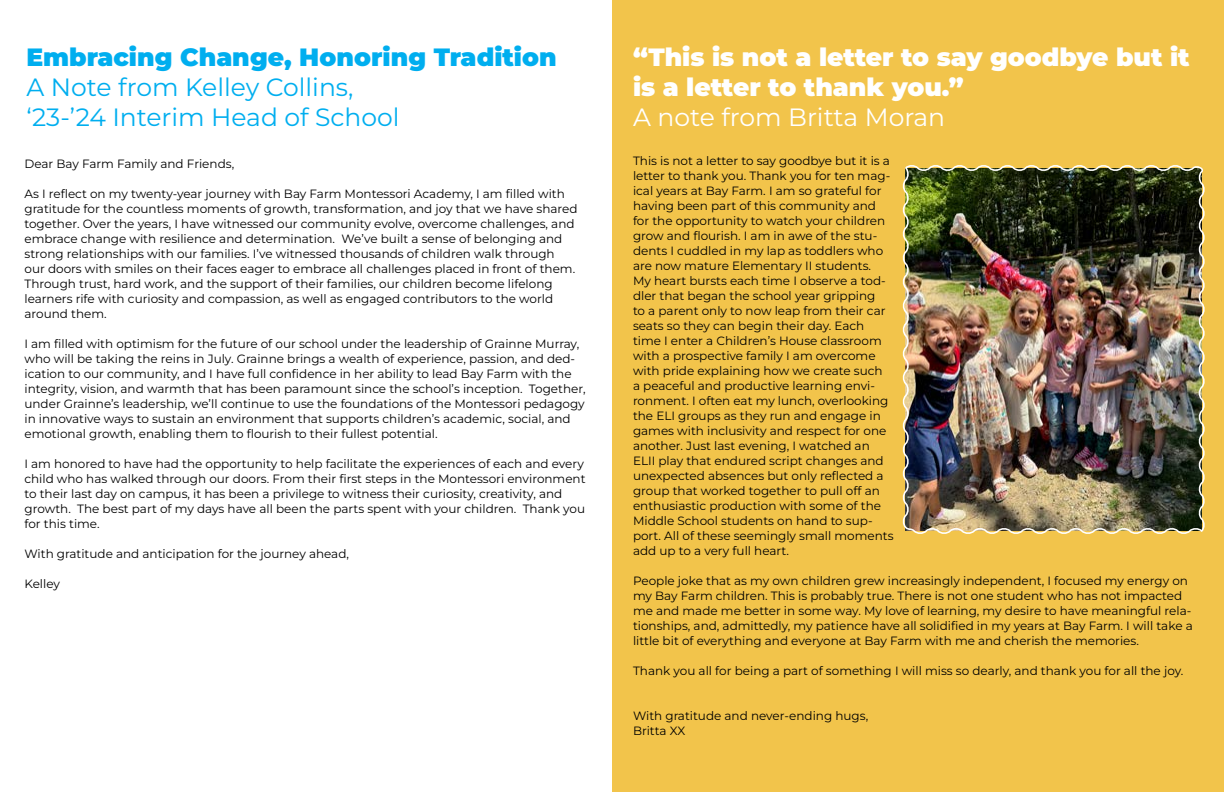
<style>
.page{position:relative;width:1224px;height:792px;background:#fff}
.page>*{position:absolute;margin:0;border:0;box-sizing:border-box;transform-origin:0 0}
.t1{font:900 25px/30px "Montserrat";color:#fff}
.t2{font:25px/30px "Montserrat";color:#00aeef}
.t3{font:900 25px "Montserrat";color:#00aeef}
.t4{font:25px "Montserrat";color:#fff}
.t5{font:12px/15px "Montserrat";color:#000}
</style>
<div class="page">
<div style="left:612px;top:0;width:612px;height:792px;background:#f2c44b"></div>
<img style="left:902px;top:165px;width:303px;height:369px">
<h1 class="t3" style="left:26px;top:40px;width:532px">Embracing Change, Honoring Tradition</h1>
<h1 class="t2" style="left:26px;top:71px;width:375px">A Note from Kelley Collins, ‘23-’24 Interim Head of School</h1>
<p class="t5" style="left:24px;top:156px;width:211px">Dear Bay Farm Family and Friends,</p>
<p class="t5" style="left:24px;top:186px;width:555px">As I reflect on my twenty-year journey with Bay Farm Montessori Academy, I am filled with gratitude for the countless moments of growth, transformation, and joy that we have shared together. Over the years, I have witnessed our community evolve, overcome challenges, and embrace change with resilience and determination. We’ve built a sense of belonging and strong relationships with our families. I’ve witnessed thousands of children walk through our doors with smiles on their faces eager to embrace all challenges placed in front of them.<br>Through trust, hard work, and the support of their families, our children become lifelong learners rife with curiosity and compassion, as well as engaged contributors to the world around them.</p>
<p class="t5" style="left:24px;top:336px;width:563px">I am filled with optimism for the future of our school under the leadership of Grainne Murray, who will be taking the reins in July. Grainne brings a wealth of experience, passion, and ded&shy;ication to our community, and I have full confidence in her ability to lead Bay Farm with the integrity, vision, and warmth that has been paramount since the school’s inception. Together, under Grainne’s leadership, we’ll continue to use the foundations of the Montessori pedagogy in innovative ways to sustain an environment that supports children’s academic, social, and emotional growth, enabling them to flourish to their fullest potential.</p>
<p class="t5" style="left:24px;top:456px;width:563px">I am honored to have had the opportunity to help facilitate the experiences of each and every child who has walked through our doors. From their first steps in the Montessori environment to their last day on campus, it has been a privilege to witness their curiosity, creativity, and growth. The best part of my days have all been the parts spent with your children. Thank you for this time.</p>
<p class="t5" style="left:24px;top:546px;width:326px">With gratitude and anticipation for the journey ahead,</p>
<p class="t5" style="left:24px;top:576px;width:37px">Kelley</p>
<h1 class="t1" style="left:633px;top:41px;width:558px">“This is not a letter to say goodbye but it is a letter to thank you.”</h1>
<h1 class="t4" style="left:633px;top:100px;width:313px">A note from Britta Moran</h1>
<p class="t5" style="left:633px;top:153px;width:262px">This is not a letter to say goodbye but it is a letter to thank you. Thank you for ten mag&shy;ical years at Bay Farm. I am so grateful for having been part of this community and for the opportunity to watch your children grow and flourish. I am in awe of the stu&shy;dents I cuddled in my lap as toddlers who are now mature Elementary II students.<br>My heart bursts each time I observe a tod&shy;dler that began the school year gripping<br>to a parent only to now leap from their car seats so they can begin their day. Each time I enter a Children’s House classroom with a prospective family I am overcome with pride explaining how we create such<br>a peaceful and productive learning envi&shy;ronment. I often eat my lunch, overlooking the ELI groups as they run and engage in games with inclusivity and respect for one another. Just last evening, I watched an ELII play that endured script changes and unexpected absences but only reflected a group that worked together to pull off an enthusiastic production with some of the Middle School students on hand to sup&shy;port. All of these seemingly small moments add up to a very full heart.</p>
<p class="t5" style="left:633px;top:573px;width:561px">People joke that as my own children grew increasingly independent, I focused my energy on my Bay Farm children. This is probably true. There is not one student who has not impacted me and made me better in some way. My love of learning, my desire to have meaningful rela&shy;tionships, and, admittedly, my patience have all solidified in my years at Bay Farm. I will take a little bit of everything and everyone at Bay Farm with me and cherish the memories.</p>
<p class="t5" style="left:633px;top:663px;width:552px">Thank you all for being a part of something I will miss so dearly, and thank you for all the joy.</p>
<p class="t5" style="left:633px;top:708px;width:237px">With gratitude and never-ending hugs,<br>Britta XX</p>
</div>
